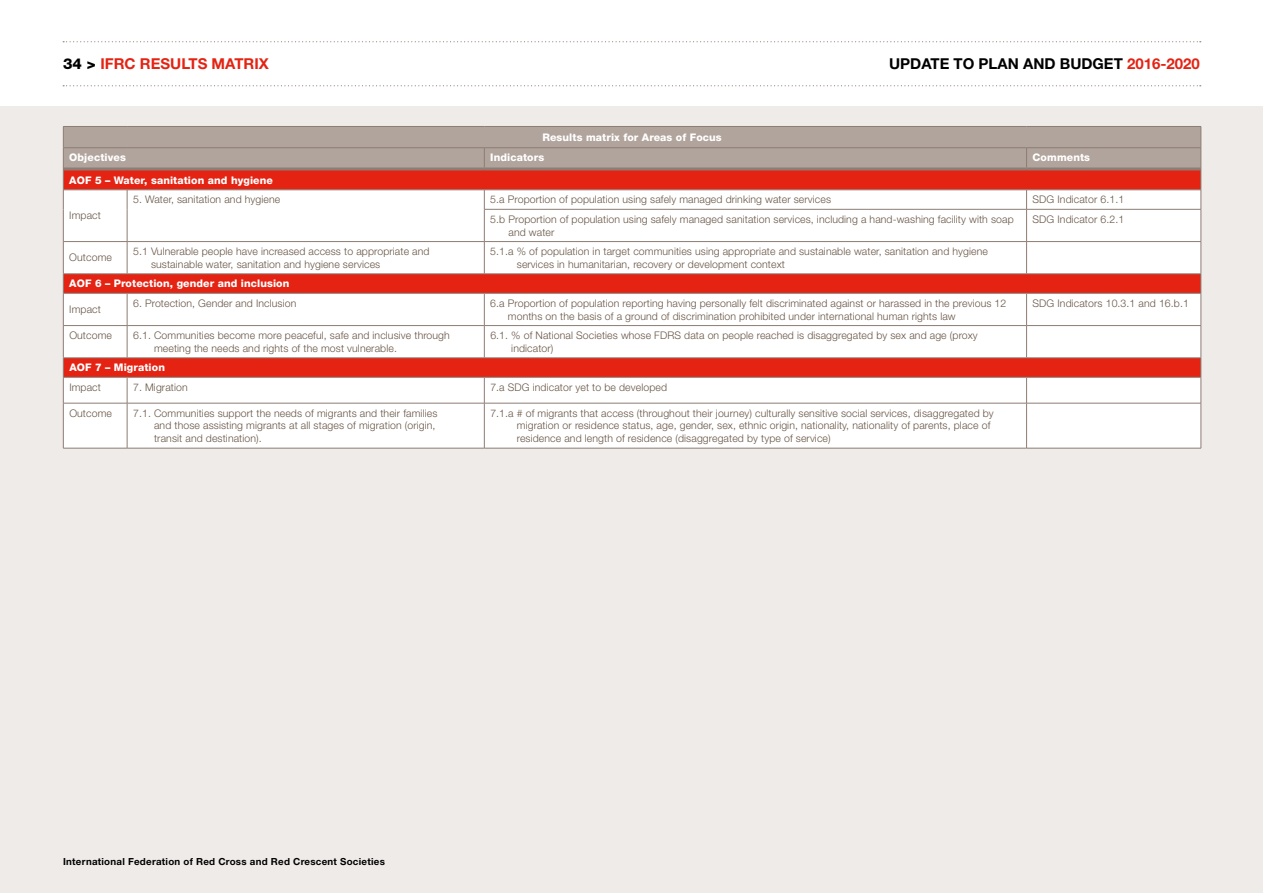
<style>
.page{position:relative;width:1263px;height:893px;background:#fff}
.page>*{position:absolute;margin:0;border:0;box-sizing:border-box;transform-origin:0 0}
.t1{font:700 15px "Helvetica Neue LT Std";color:#000}
.t2{font:700 15px "Helvetica Neue LT Std";color:#e42313}
.t3{font:300 10.5px/12.8px "Helvetica Neue LT Std";letter-spacing:.01em;color:#685546}
.t4{font:800 10.5px "Helvetica Neue LT Std";letter-spacing:.01em;color:#fff}
.t5{font:700 9.75px "Helvetica Neue LT Std";letter-spacing:.025em;color:#000}
.s1{font-weight:800;color:#000}
.s2{color:#e42313}
</style>
<div class="page">
<div style="left:0;top:106px;width:1263px;height:787px;background:#efebe9"></div>
<svg style="left:63px;top:41px;width:1138px;height:1px"></svg>
<svg style="left:63px;top:85px;width:1138px;height:1px"></svg>
<div style="left:64px;top:127px;width:1137px;height:40px;background:#b1a49c"></div>
<svg style="left:64px;top:170px;width:1137px;height:20px;background:#de2919"></svg>
<svg style="left:64px;top:191px;width:1137px;height:257px;background:#f9dedb"></svg>
<hr style="left:63px;top:126px;width:64px;height:1px;background:#8d7d74">
<hr style="left:127px;top:126px;width:357px;height:1px;background:#8d7d74">
<hr style="left:484px;top:126px;width:542px;height:1px;background:#8d7d74">
<hr style="left:1026px;top:126px;width:175px;height:1px;background:#8d7d74">
<hr style="left:63px;top:147px;width:64px;height:1px;background:#8d7d74">
<hr style="left:127px;top:147px;width:357px;height:1px;background:#8d7d74">
<hr style="left:484px;top:147px;width:542px;height:1px;background:#8d7d74">
<svg style="left:484px;top:148px;width:1px;height:19px"></svg>
<hr style="left:1026px;top:147px;width:175px;height:1px;background:#8d7d74">
<svg style="left:1026px;top:148px;width:1px;height:19px"></svg>
<hr style="left:63px;top:190px;width:64px;height:1px;background:#8d7d74">
<svg style="left:63px;top:127px;width:1px;height:82px"></svg>
<hr style="left:127px;top:190px;width:357px;height:1px;background:#8d7d74">
<svg style="left:127px;top:190px;width:1px;height:19px"></svg>
<hr style="left:484px;top:190px;width:542px;height:1px;background:#8d7d74">
<svg style="left:484px;top:190px;width:1px;height:19px"></svg>
<hr style="left:1026px;top:190px;width:175px;height:1px;background:#8d7d74">
<svg style="left:1026px;top:191px;width:1px;height:18px"></svg>
<svg style="left:1201px;top:127px;width:1px;height:82px"></svg>
<hr style="left:63px;top:209px;width:1px;height:32px;background:#8d7d74">
<hr style="left:127px;top:209px;width:1px;height:32px;background:#8d7d74">
<hr style="left:484px;top:209px;width:542px;height:1px;background:#8d7d74">
<hr style="left:484px;top:209px;width:1px;height:32px;background:#8d7d74">
<hr style="left:1026px;top:209px;width:175px;height:1px;background:#8d7d74">
<hr style="left:1026px;top:209px;width:1px;height:32px;background:#8d7d74">
<hr style="left:1201px;top:209px;width:1px;height:32px;background:#8d7d74">
<hr style="left:63px;top:241px;width:64px;height:1px;background:#8d7d74">
<hr style="left:63px;top:242px;width:1px;height:32px;background:#8d7d74">
<hr style="left:127px;top:241px;width:357px;height:1px;background:#8d7d74">
<hr style="left:127px;top:242px;width:1px;height:32px;background:#8d7d74">
<hr style="left:484px;top:241px;width:542px;height:1px;background:#8d7d74">
<hr style="left:484px;top:242px;width:1px;height:32px;background:#8d7d74">
<hr style="left:1026px;top:241px;width:175px;height:1px;background:#8d7d74">
<hr style="left:1026px;top:242px;width:1px;height:32px;background:#8d7d74">
<hr style="left:1201px;top:242px;width:1px;height:32px;background:#8d7d74">
<hr style="left:63px;top:274px;width:64px;height:1px;background:#8d7d74">
<svg style="left:63px;top:275px;width:1px;height:18px"></svg>
<hr style="left:127px;top:274px;width:357px;height:1px;background:#8d7d74">
<hr style="left:484px;top:274px;width:542px;height:1px;background:#8d7d74">
<hr style="left:1026px;top:274px;width:175px;height:1px;background:#8d7d74">
<svg style="left:1201px;top:274px;width:1px;height:19px"></svg>
<hr style="left:63px;top:293px;width:64px;height:1px;background:#8d7d74">
<hr style="left:63px;top:293px;width:1px;height:32px;background:#8d7d74">
<hr style="left:127px;top:293px;width:357px;height:1px;background:#8d7d74">
<hr style="left:127px;top:293px;width:1px;height:32px;background:#8d7d74">
<hr style="left:484px;top:293px;width:542px;height:1px;background:#8d7d74">
<hr style="left:484px;top:293px;width:1px;height:32px;background:#8d7d74">
<hr style="left:1026px;top:293px;width:175px;height:1px;background:#8d7d74">
<hr style="left:1026px;top:293px;width:1px;height:32px;background:#8d7d74">
<hr style="left:1201px;top:293px;width:1px;height:32px;background:#8d7d74">
<hr style="left:63px;top:325px;width:64px;height:1px;background:#8d7d74">
<hr style="left:63px;top:326px;width:1px;height:32px;background:#8d7d74">
<hr style="left:127px;top:325px;width:357px;height:1px;background:#8d7d74">
<hr style="left:127px;top:326px;width:1px;height:32px;background:#8d7d74">
<hr style="left:484px;top:325px;width:542px;height:1px;background:#8d7d74">
<hr style="left:484px;top:326px;width:1px;height:32px;background:#8d7d74">
<hr style="left:1026px;top:325px;width:175px;height:1px;background:#8d7d74">
<hr style="left:1026px;top:326px;width:1px;height:32px;background:#8d7d74">
<hr style="left:1201px;top:326px;width:1px;height:32px;background:#8d7d74">
<hr style="left:63px;top:358px;width:64px;height:1px;background:#8d7d74">
<hr style="left:127px;top:358px;width:357px;height:1px;background:#8d7d74">
<hr style="left:484px;top:358px;width:542px;height:1px;background:#8d7d74">
<hr style="left:1026px;top:358px;width:175px;height:1px;background:#8d7d74">
<hr style="left:63px;top:377px;width:64px;height:1px;background:#8d7d74">
<svg style="left:63px;top:359px;width:1px;height:44px"></svg>
<hr style="left:127px;top:377px;width:357px;height:1px;background:#8d7d74">
<svg style="left:127px;top:377px;width:1px;height:26px"></svg>
<hr style="left:484px;top:377px;width:542px;height:1px;background:#8d7d74">
<svg style="left:484px;top:377px;width:1px;height:26px"></svg>
<hr style="left:1026px;top:377px;width:175px;height:1px;background:#8d7d74">
<svg style="left:1026px;top:377px;width:1px;height:26px"></svg>
<svg style="left:1201px;top:358px;width:1px;height:45px"></svg>
<hr style="left:63px;top:403px;width:64px;height:1px;background:#8d7d74">
<hr style="left:63px;top:403px;width:1px;height:45px;background:#8d7d74">
<hr style="left:127px;top:403px;width:357px;height:1px;background:#8d7d74">
<hr style="left:127px;top:403px;width:1px;height:45px;background:#8d7d74">
<hr style="left:484px;top:403px;width:542px;height:1px;background:#8d7d74">
<hr style="left:484px;top:403px;width:1px;height:45px;background:#8d7d74">
<hr style="left:1026px;top:403px;width:175px;height:1px;background:#8d7d74">
<hr style="left:1026px;top:403px;width:1px;height:45px;background:#8d7d74">
<hr style="left:1201px;top:403px;width:1px;height:45px;background:#8d7d74">
<hr style="left:63px;top:448px;width:64px;height:1px;background:#8d7d74">
<hr style="left:127px;top:448px;width:357px;height:1px;background:#8d7d74">
<hr style="left:484px;top:448px;width:542px;height:1px;background:#8d7d74">
<hr style="left:1026px;top:448px;width:175px;height:1px;background:#8d7d74">
<hr style="left:64px;top:167px;width:63px;height:3px;background:#8d7d74">
<hr style="left:127px;top:167px;width:357px;height:3px;background:#8d7d74">
<hr style="left:484px;top:167px;width:542px;height:3px;background:#8d7d74">
<hr style="left:1026px;top:167px;width:175px;height:3px;background:#8d7d74">
<h1 class="t2" style="left:63px;top:54px;width:98px"><span class="s1">34 &gt;</span> IFRC Results</h1>
<h1 class="t2" style="left:212px;top:54px;width:23px">matri</h1>
<h1 class="t2" style="left:259px;top:54px;width:12px">x</h1>
<h1 class="t1" style="left:889px;top:55px;width:312px">UPDATE TO PLAN AND BUDGET <span class="s2">2016-2020</span></h1>
<p class="t4" style="left:542px;top:131px;width:181px">Results matrix for Areas of Focus</p>
<p class="t4" style="left:69px;top:151px;width:58px">Objectives</p>
<p class="t4" style="left:490px;top:151px;width:55px">Indicators</p>
<p class="t4" style="left:1032px;top:151px;width:59px">Comments</p>
<p class="t4" style="left:69px;top:174px;width:205px">AOF 5 – Water, sanitation and hygiene</p>
<p class="t3" style="left:69px;top:209px;width:33px">Impact</p>
<p class="t3" style="left:133px;top:193px;width:149px">5. Water, sanitation and hygiene</p>
<p class="t3" style="left:490px;top:193px;width:342px">5.a Proportion of population using safely managed drinking water services</p>
<p class="t3" style="left:1032px;top:193px;width:93px">SDG Indicator 6.1.1</p>
<p class="t3" style="left:508px;top:212px;width:507px;text-indent:-18px">5.b Proportion of population using safely managed sanitation services, including a hand-washing facility with soap and water</p>
<p class="t3" style="left:1032px;top:212px;width:93px">SDG Indicator 6.2.1</p>
<p class="t3" style="left:69px;top:251px;width:44px">Outcome</p>
<p class="t3" style="left:151px;top:245px;width:280px;text-indent:-18px">5.1 Vulnerable people have increased access to appropriate and sustainable water, sanitation and hygiene services</p>
<p class="t3" style="left:517px;top:245px;width:473px;text-indent:-27px">5.1.a % of population in target communities using appropriate and sustainable water, sanitation and hygiene services in humanitarian, recovery or development context</p>
<p class="t4" style="left:69px;top:277px;width:221px">AOF 6 – Protection, gender and inclusion</p>
<p class="t3" style="left:69px;top:303px;width:33px">Impact</p>
<p class="t3" style="left:133px;top:296px;width:165px">6. Protection, Gender and Inclusion</p>
<p class="t3" style="left:508px;top:296px;width:500px;text-indent:-18px">6.a Proportion of population reporting having personally felt discriminated against or harassed in the previous 12 months on the basis of a ground of discrimination prohibited under international human rights law</p>
<p class="t3" style="left:1032px;top:296px;width:158px">SDG Indicators 10.3.1 and 16.b.1</p>
<p class="t3" style="left:69px;top:329px;width:44px">Outcome</p>
<p class="t3" style="left:154px;top:329px;width:297px;text-indent:-21px">6.1. Communities become more peaceful, safe and inclusive through meeting the needs and rights of the most vulnerable.</p>
<p class="t3" style="left:511px;top:329px;width:468px;text-indent:-21px">6.1. % of National Societies whose FDRS data on people reached is disaggregated by sex and age (proxy indicator)</p>
<p class="t4" style="left:69px;top:361px;width:97px">AOF 7 – Migration</p>
<p class="t3" style="left:69px;top:380px;width:33px">Impact</p>
<p class="t3" style="left:133px;top:380px;width:56px">7. Migration</p>
<p class="t3" style="left:490px;top:380px;width:178px">7.a SDG indicator yet to be developed</p>
<p class="t3" style="left:69px;top:406px;width:44px">Outcome</p>
<p class="t3" style="left:154px;top:406px;width:285px;text-indent:-21px">7.1. Communities support the needs of migrants and their families and those assisting migrants at all stages of migration (origin, transit and destination).</p>
<p class="t3" style="left:517px;top:406px;width:478px;text-indent:-27px">7.1.a # of migrants that access (throughout their journey) culturally sensitive social services, disaggregated by migration or residence status, age, gender, sex, ethnic origin, nationality, nationality of parents, place of residence and length of residence (disaggregated by type of service)</p>
<p class="t5" style="left:63px;top:855px;width:323px">International Federation of Red Cross and Red Crescent Societies</p>
</div>
